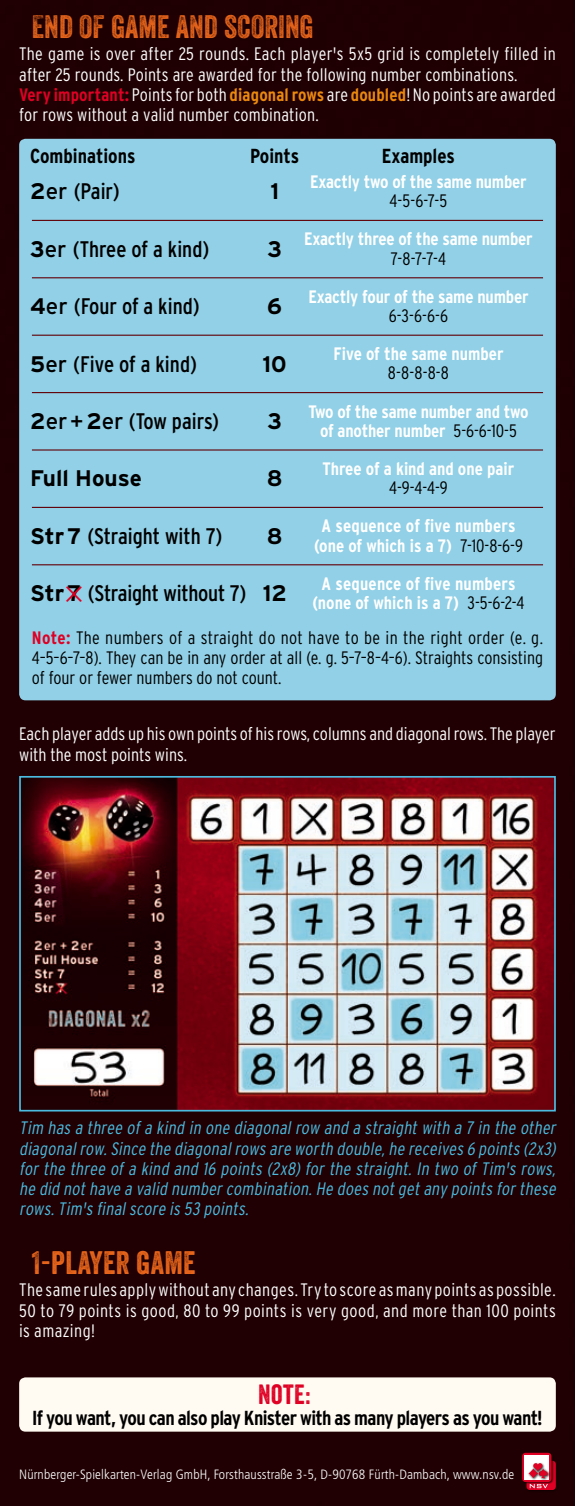
<style>
.page{position:relative;width:575px;height:1506px;background:#fff}
.page>*{position:absolute;margin:0;border:0;box-sizing:border-box;transform-origin:0 0}
.t1{font:31.5px "Veneer Three";color:#e8651b}
.t2{font:31.5px "Veneer Two";letter-spacing:.01em;color:#e8651b}
.t3{font:27px "Veneer";color:#df0024}
.t4{font:condensed 22.5px "Interstate";color:#000}
.t5{font:700 22.5px "Interstate";color:#000}
.t6{font:700 condensed 20.25px "Interstate";letter-spacing:-.025em;color:#000}
.t7{font:700 condensed 20.25px "Interstate";color:#000}
.t8{font:300 condensed 18px/20.2px "Interstate";letter-spacing:.01em;color:#fff}
.t9{font:italic 300 condensed 18px/20.2px "Interstate";color:#4bbce0;text-align:justify}
.t10{font:700 condensed 18px "Interstate";letter-spacing:-.01em;color:#fff}
.t11{font:300 condensed 18px "Interstate";color:#000}
.t12{font:300 condensed 18px "Interstate";letter-spacing:.02em;color:#000}
.t13{font:700 condensed 18px "Interstate";letter-spacing:.01em;color:#fff}
.t14{font:300 condensed 13.5px "Frutiger";letter-spacing:.01em;color:#fff}
.s1{font-weight:700;color:#df0024}
.s2{font-weight:700;color:#eb880e}
.s3{font-weight:700;font-stretch:normal}
.s4{font-stretch:normal}
.s5{font-weight:300;color:#000}
</style>
<div class="page">
<div style="left:0;top:0;width:574px;height:1505px;background:#200003"></div>
<div style="left:19px;top:139px;width:536px;height:561px;background:#91d0e6;border-radius:6px"></div>
<div style="left:19px;top:1377px;width:536px;height:54px;background:#fffbf2;border-radius:6px"></div>
<img style="left:22px;top:779px;width:530px;height:329px">
<div style="left:19px;top:776px;width:536px;height:335px;border:2px solid #4bbce0"></div>
<hr style="left:32px;top:220px;width:510px;height:1px;background:#620008">
<hr style="left:32px;top:277px;width:510px;height:1px;background:#620008">
<hr style="left:32px;top:334px;width:510px;height:2px;background:#620008">
<hr style="left:32px;top:392px;width:510px;height:1px;background:#620008">
<hr style="left:32px;top:449px;width:510px;height:1px;background:#620008">
<hr style="left:32px;top:507px;width:510px;height:1px;background:#620008">
<hr style="left:32px;top:564px;width:510px;height:1px;background:#620008">
<img style="left:524px;top:1458px;width:34px;height:34px">
<svg style="left:526px;top:1460px;width:29px;height:29px"></svg>
<svg style="left:529px;top:1484px;width:18px;height:3px"></svg>
<img style="left:520px;top:1450px;width:33px;height:34px">
<div style="left:521px;top:1452px;width:30px;height:29px;background:linear-gradient(to right,#df0024,#df0024);border-radius:3px"></div>
<div style="left:524px;top:1455px;width:24px;height:24px;background:#fff"></div>
<img style="left:541px;top:1466px;width:9px;height:15px">
<img style="left:526px;top:1475px;width:15px;height:6px">
<svg style="left:528px;top:1468px;width:9px;height:9px"></svg>
<img style="left:530px;top:1468px;width:2px;height:6px">
<svg style="left:532px;top:1463px;width:15px;height:14px"></svg>
<p class="t1" style="left:32px;top:7px;width:283px">END OF GAME AND SCORING</p>
<p class="t8" style="left:19px;top:44px;width:537px">The game is over after 25 rounds. Each player's 5x5 grid is completely filled in after 25 rounds. Points are awarded for the following number combinations.</p>
<p class="t8" style="left:19px;top:84px;width:537px"><span class="s1">Very important:</span> Points for both <span class="s2">diagonal rows</span> are <span class="s2">doubled</span>! No points are awarded</p>
<p class="t8" style="left:19px;top:105px;width:300px">for rows without a valid number combination.</p>
<p class="t7" style="left:30px;top:145px;width:107px">Combinations</p>
<p class="t6" style="left:250px;top:145px;width:51px">Points</p>
<p class="t7" style="left:381px;top:145px;width:74px">Examples</p>
<p class="t4" style="left:30px;top:179px;width:91px"><span class="s3">2</span><span class="s4">er</span> (Pair)</p>
<p class="t4" style="left:30px;top:236px;width:180px"><span class="s3">3</span><span class="s4">er</span> (Three of a kind)</p>
<p class="t4" style="left:30px;top:294px;width:171px"><span class="s3">4</span><span class="s4">er</span> (Four of a kind)</p>
<p class="t4" style="left:30px;top:351px;width:168px"><span class="s3">5</span><span class="s4">er</span> (Five of a kind)</p>
<p class="t4" style="left:30px;top:408px;width:190px"><span class="s3">2</span><span class="s4">er +</span> <span class="s3">2</span><span class="s4">er</span> (Tow pairs)</p>
<p class="t5" style="left:30px;top:466px;width:113px">Full House</p>
<p class="t4" style="left:30px;top:523px;width:193px"><span class="s3">Str 7</span> (Straight with 7)</p>
<p class="t4" style="left:30px;top:580px;width:217px"><span class="s3">Str 7</span> (Straight without 7)</p>
<p class="t5" style="left:270px;top:179px;width:10px">1</p>
<p class="t5" style="left:267px;top:236px;width:16px">3</p>
<p class="t5" style="left:267px;top:294px;width:16px">6</p>
<p class="t5" style="left:262px;top:351px;width:26px">10</p>
<p class="t5" style="left:267px;top:408px;width:16px">3</p>
<p class="t5" style="left:266px;top:466px;width:17px">8</p>
<p class="t5" style="left:266px;top:523px;width:17px">8</p>
<p class="t5" style="left:262px;top:580px;width:26px">12</p>
<p class="t10" style="left:310px;top:172px;width:218px">Exactly two of the same number</p>
<p class="t11" style="left:389px;top:191px;width:59px">4-5-6-7-5</p>
<p class="t10" style="left:304px;top:229px;width:230px">Exactly three of the same number</p>
<p class="t11" style="left:390px;top:248px;width:56px">7-8-7-7-4</p>
<p class="t10" style="left:308px;top:286px;width:221px">Exactly four of the same number</p>
<p class="t11" style="left:388px;top:305px;width:61px">6-3-6-6-6</p>
<p class="t10" style="left:333px;top:344px;width:171px">Five of the same number</p>
<p class="t11" style="left:387px;top:363px;width:62px">8-8-8-8-8</p>
<p class="t10" style="left:308px;top:401px;width:221px">Two of the same number and two</p>
<p class="t10" style="left:319px;top:420px;width:198px">of another number <span class="s5">5-6-6-10-5</span></p>
<p class="t10" style="left:322px;top:458px;width:193px">Three of a kind and one pair</p>
<p class="t11" style="left:389px;top:477px;width:60px">4-9-4-4-9</p>
<p class="t13" style="left:321px;top:516px;width:195px">A sequence of five numbers</p>
<p class="t10" style="left:314px;top:535px;width:210px">(one of which is a 7) <span class="s5">7-10-8-6-9</span></p>
<p class="t13" style="left:321px;top:573px;width:195px">A sequence of five numbers</p>
<p class="t10" style="left:312px;top:592px;width:213px">(none of which is a 7) <span class="s5">3-5-6-2-4</span></p>
<p class="t12" style="left:32px;top:627px;width:512px"><span class="s1">Note:</span> The numbers of a straight do not have to be in the right order (e. g.</p>
<p class="t11" style="left:32px;top:647px;width:512px">4–5–6–7–8). They can be in any order at all (e. g. 5–7–8–4–6). Straights consisting</p>
<p class="t11" style="left:32px;top:667px;width:251px">of four or fewer numbers do not count.</p>
<p class="t8" style="left:19px;top:723px;width:537px">Each player adds up his own points of his rows, columns and diagonal rows. The player</p>
<p class="t8" style="left:19px;top:744px;width:169px">with the most points wins.</p>
<p class="t9" style="left:19px;top:1117px;width:541px">Tim has a three ofa kind in one diagonalrow and a straightwith a 7 in the other diagonalrow.Since the diagonalrows are worth double,he receives 6 points (2x3) for the three of a kind and 16 points (2x8) for the straight. In two of Tim's rows, he did nothave a valid numbercombination.He does notgetany points forthese rows.Tim's finalscore is 53 points.</p>
<p class="t2" style="left:32px;top:1243px;width:165px">1-PLAYER GAME</p>
<p class="t8" style="left:19px;top:1279px;width:537px">The same rules apply without any changes. Try to score as many points as possible.</p>
<p class="t8" style="left:19px;top:1299px;width:537px">50 to 79 points is good, 80 to 99 points is very good, and more than 100 points is amazing!</p>
<p class="t3" style="left:258px;top:1377px;width:54px">Note:</p>
<p class="t6" style="left:32px;top:1406px;width:511px">If you want, you can also play Knister with as many players as you want!</p>
<p class="t14" style="left:19px;top:1466px;width:496px">Nürnberger-Spielkarten-Verlag GmbH, Forsthausstraße 3-5, D-90768 Fürth-Dambach, www.nsv.de</p>
</div>
